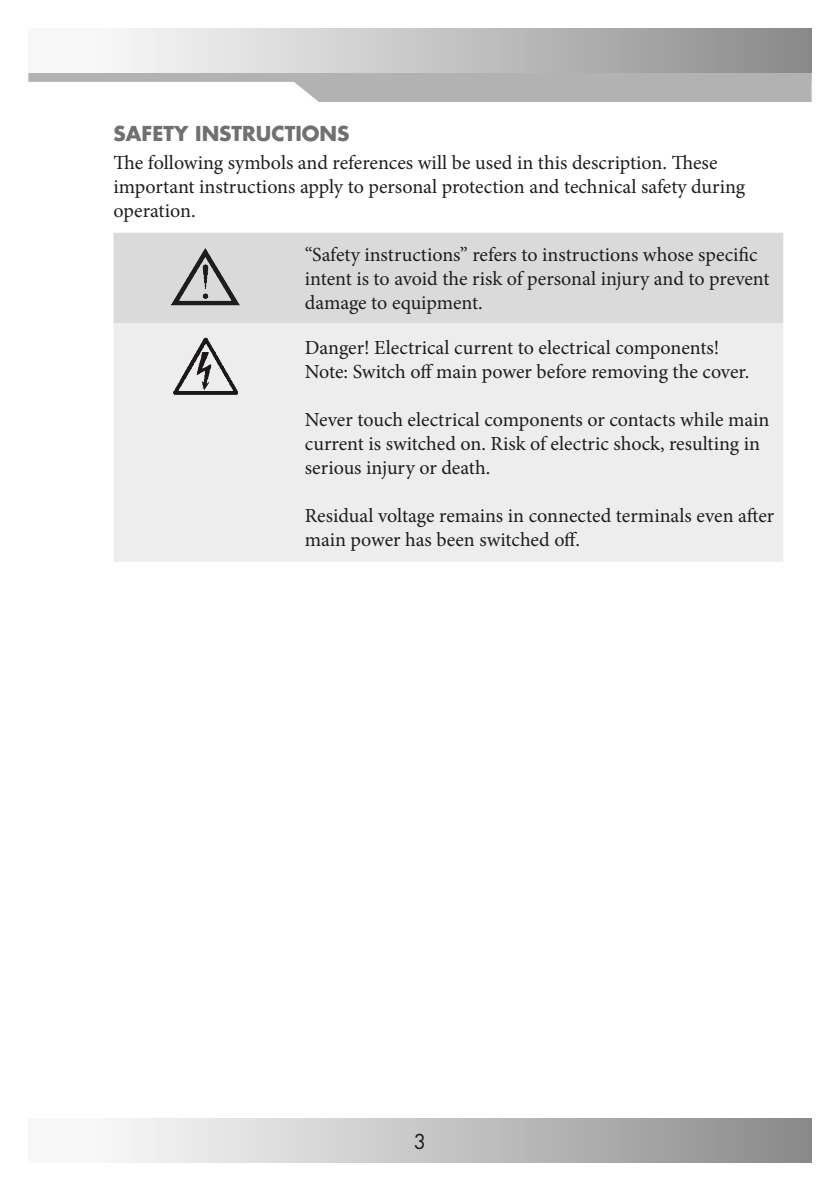
<style>
.page{position:relative;width:840px;height:1191px;background:#fff}
.page>*{position:absolute;margin:0;border:0;box-sizing:border-box;transform-origin:0 0}
.t1{font:20px/24px "Minion Pro";color:#1d1d1b}
.t2{font:700 20px "Futura";color:#70706f}
.t3{font:20px "Futura Std";color:#1d1d1b}
</style>
<div class="page">
<div style="left:28px;top:1118px;width:783px;height:44px;background:linear-gradient(to right,#fff,#8c8c8b)"></div>
<div style="left:28px;top:63px;width:783px;height:19px;background:linear-gradient(to right,#b2b2b2,#b2b2b2)"></div>
<div style="left:28px;top:28px;width:783px;height:44px;background:linear-gradient(to right,#fff,#8c8c8b)"></div>
<div style="left:284px;top:75px;width:527px;height:27px;background:#b2b2b2"></div>
<div style="left:113px;top:233px;width:669px;height:90px;background:#dadada"></div>
<div style="left:113px;top:323px;width:669px;height:238px;background:#ededed"></div>
<img style="left:171px;top:249px;width:68px;height:56px">
<img style="left:173px;top:338px;width:65px;height:56px">
<p class="t2" style="left:113px;top:120px;width:237px">SAFETY INSTRUCTIONS</p>
<p class="t1" style="left:113px;top:151px;width:633px">The following symbols and references will be used in this description. These important instructions apply to personal protection and technical safety during operation.</p>
<p class="t1" style="left:304px;top:243px;width:466px">“Safety instructions” refers to instructions whose specific intent is to avoid the risk of personal injury and to prevent damage to equipment.</p>
<p class="t1" style="left:304px;top:335px;width:445px">Danger! Electrical current to electrical components!<br>Note: Switch off main power before removing the cover.</p>
<p class="t1" style="left:304px;top:407px;width:466px">Never touch electrical components or contacts while main current is switched on. Risk of electric shock, resulting in serious injury or death.</p>
<p class="t1" style="left:304px;top:503px;width:470px">Residual voltage remains in connected terminals even after main power has been switched off.</p>
<p class="t3" style="left:413px;top:1129px;width:14px">3</p>
</div>
